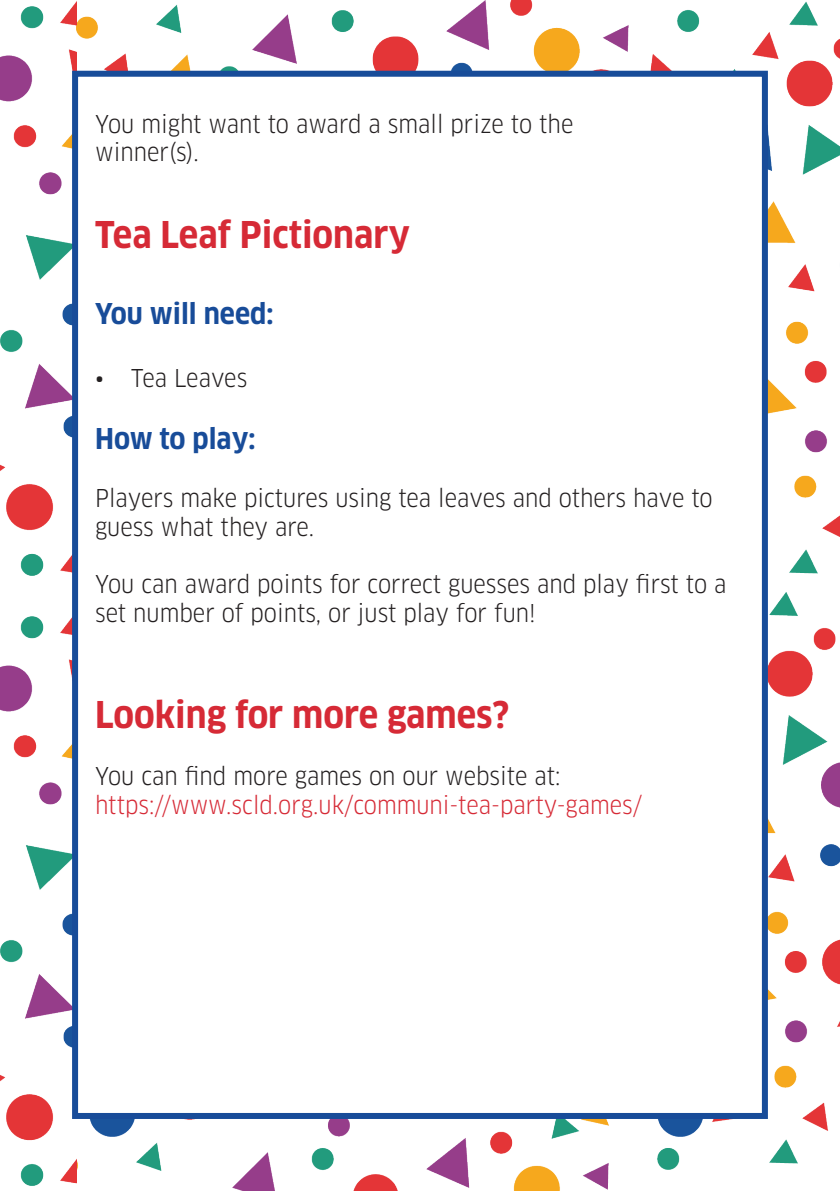
<style>
.page{position:relative;width:840px;height:1191px;background:#fff}
.page>*{position:absolute;margin:0;border:0;box-sizing:border-box;transform-origin:0 0}
.t1{font:700 36px "Clan OT Narr";color:#d62a36}
.t2{font:700 28px "Clan OT Narr";color:#184c99}
.t3{font:24px/28.8px "Clan OT Narr";color:#231f20}
.t4{font:24px "Clan OT Narr";color:#d62a36}
</style>
<div class="page">
<img style="left:77px;top:601px;width:762px;height:590px">
<img style="left:77px;top:0;width:762px;height:601px">
<img style="left:0;top:1px;width:77px;height:1185px">
<div style="left:75px;top:74px;width:689px;height:1042px;background:#fff"></div>
<div style="left:72px;top:71px;width:695px;height:1048px;border:6px solid #184c99"></div>
<p class="t3" style="left:95px;top:110px;width:479px">You might want to award a small prize to the</p>
<p class="t3" style="left:95px;top:138px;width:105px">winner(s).</p>
<p class="t1" style="left:95px;top:213px;width:316px">Tea Leaf Pictionary</p>
<p class="t2" style="left:95px;top:298px;width:180px">You will need:</p>
<p class="t3" style="left:95px;top:363px;width:154px">• Tea Leaves</p>
<p class="t2" style="left:95px;top:423px;width:162px">How to play:</p>
<p class="t3" style="left:95px;top:483px;width:618px">Players make pictures using tea leaves and others have to guess what they are.</p>
<p class="t3" style="left:95px;top:570px;width:632px">You can award points for correct guesses and play first to a set number of points, or just play for fun!</p>
<p class="t1" style="left:95px;top:693px;width:415px">Looking for more games?</p>
<p class="t3" style="left:95px;top:762px;width:466px">You can find more games on our website at:</p>
<p class="t4" style="left:95px;top:791px;width:548px">https://www.scld.org.uk/communi-tea-party-games/</p>
</div>
